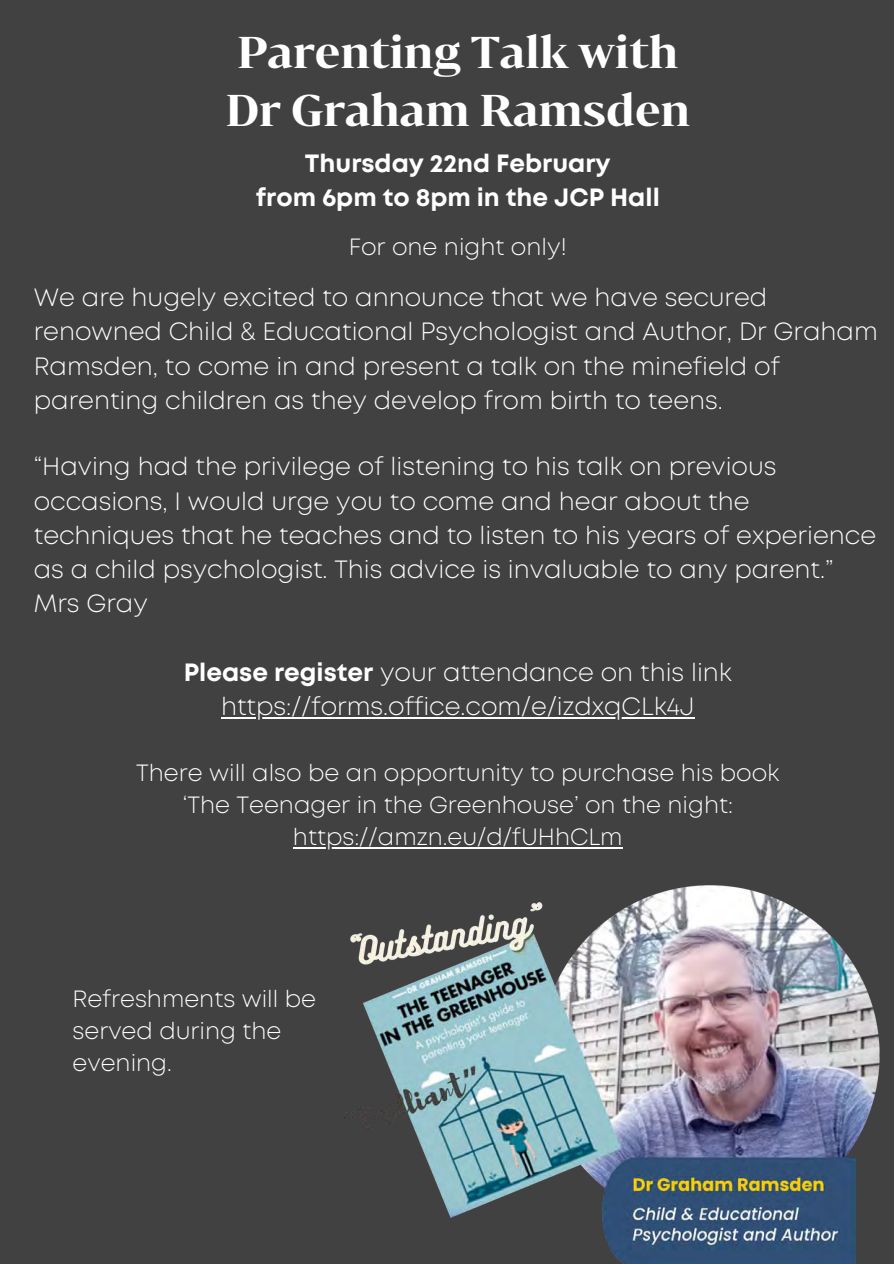
<style>
.page{position:relative;width:894px;height:1264px;background:#fff}
.page>*{position:absolute;margin:0;border:0;box-sizing:border-box;transform-origin:0 0}
.t1{font:700 42px/58.5px "Bw Darius DEMO";color:#fff}
.t2{font:300 24.9px/34.2px "Mont";color:#fff}
.t3{font:700 24.9px/34.2px "Mont";color:#fff;text-align:center}
.t4{font:300 23.4px/32.2px "Mont";color:#fff;text-align:center}
.s1{font-weight:700}
</style>
<div class="page">
<div style="left:0;top:0;width:893px;height:1263px;background:#414141"></div>
<img style="left:344px;top:717px;width:536px;height:546px">
<hr style="left:221px;top:717px;width:473px;height:2px;background:#fff">
<hr style="left:293px;top:847px;width:329px;height:2px;background:#fff">
<h1 class="t1" style="left:225px;top:22px;width:466px">Parenting Talk with<br>Dr Graham Ramsden</h1>
<p class="t3" style="left:256px;top:148px;width:405px">Thursday 22nd February<br>from 6pm to 8pm in the JCP Hall</p>
<p class="t4" style="left:349px;top:232px;width:219px">For one night only!</p>
<p class="t2" style="left:34px;top:282px;width:845px">We are hugely excited to announce that we have secured renowned Child &amp; Educational Psychologist and Author, Dr Graham Ramsden, to come in and present a talk on the minefield of parenting children as they develop from birth to teens.</p>
<p class="t2" style="left:34px;top:451px;width:843px">“Having had the privilege of listening to his talk on previous occasions, I would urge you to come and hear about the techniques that he teaches and to listen to his years of experience as a child psychologist. This advice is invaluable to any parent.” Mrs Gray</p>
<p class="t2" style="left:184px;top:657px;width:549px;text-align:center"><span class="s1">Please register</span> your attendance on this link https://forms.office.com/e/izdxqCLk4J</p>
<p class="t4" style="left:136px;top:758px;width:644px">There will also be an opportunity to purchase his book ‘The Teenager in the Greenhouse’ on the night: https://amzn.eu/d/fUHhCLm</p>
<p class="t4" style="left:72px;top:984px;width:245px;text-align:left">Refreshments will be served during the evening.</p>
</div>
